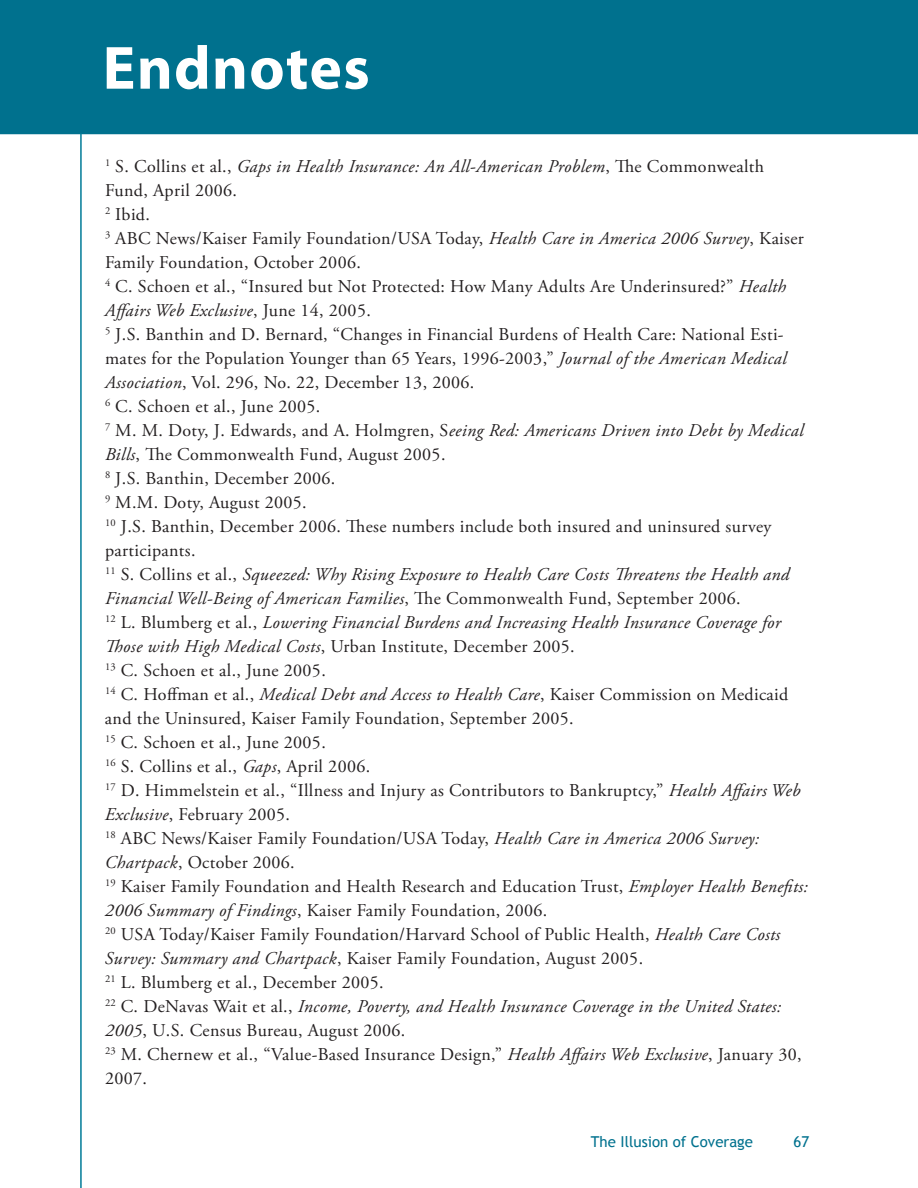
<style>
.page{position:relative;width:918px;height:1188px;background:#fff}
.page>*{position:absolute;margin:0;border:0;box-sizing:border-box;transform-origin:0 0}
.t1{font:700 61.5px "Myriad";letter-spacing:.02em;color:#fff}
.t2{font:18px/24px "Adobe Garamond Pro";letter-spacing:.02em;color:#231f20}
.t3{font:15px "Trebuchet MS";color:#00718e}
.s1{font-style:italic}
</style>
<div class="page">
<hr style="left:0;top:131px;width:918px;height:3px;background:#00718e">
<hr style="left:80px;top:0;width:2px;height:1188px;background:#007b98">
<div style="left:0;top:0;width:918px;height:133px;background:#00718e"></div>
<h1 class="t1" style="left:103px;top:36px;width:269px">Endnotes</h1>
<p class="t2" style="left:105px;top:155px;width:705px"><sup>1</sup> S. Collins et al., <span class="s1">Gaps in Health Insurance: An All-American Problem</span>, The Commonwealth Fund, April 2006.<br><sup>2</sup> Ibid.<br><sup>3</sup> ABC News/Kaiser Family Foundation/USA Today, <span class="s1">Health Care in America 2006 Survey</span>, Kaiser Family Foundation, October 2006.<br><sup>4</sup> C. Schoen et al., “Insured but Not Protected: How Many Adults Are Underinsured?” <span class="s1">Health Affairs Web Exclusive</span>, June 14, 2005.<br><sup>5</sup> J.S. Banthin and D. Bernard, “Changes in Financial Burdens of Health Care: National Esti&shy;mates for the Population Younger than 65 Years, 1996-2003,” <span class="s1">Journal of the American Medical Association</span>, Vol. 296, No. 22, December 13, 2006.<br><sup>6</sup> C. Schoen et al., June 2005.<br><sup>7</sup> M. M. Doty, J. Edwards, and A. Holmgren, S<span class="s1">eeing Red: Americans Driven into Debt by Medical Bills</span>, The Commonwealth Fund, August 2005.<br><sup>8</sup> J.S. Banthin, December 2006.<br><sup>9</sup> M.M. Doty, August 2005.<br><sup>10</sup> J.S. Banthin, December 2006. These numbers include both insured and uninsured survey participants.<br><sup>11</sup> S. Collins et al., <span class="s1">Squeezed: Why Rising Exposure to Health Care Costs Threatens the Health and Financial Well-Being of American Families</span>, The Commonwealth Fund, September 2006.<br><sup>12</sup> L. Blumberg et al., <span class="s1">Lowering Financial Burdens and Increasing Health Insurance Coverage for Those with High Medical Costs</span>, Urban Institute, December 2005.<br><sup>13</sup> C. Schoen et al., June 2005.<br><sup>14</sup> C. Hoffman et al., <span class="s1">Medical Debt and Access to Health Care</span>, Kaiser Commission on Medicaid and the Uninsured, Kaiser Family Foundation, September 2005.<br><sup>15</sup> C. Schoen et al., June 2005.<br><sup>16</sup> S. Collins et al., <span class="s1">Gaps</span>, April 2006.<br><sup>17</sup> D. Himmelstein et al., “Illness and Injury as Contributors to Bankruptcy,” <span class="s1">Health Affairs Web Exclusive</span>, February 2005.<br><sup>18</sup> ABC News/Kaiser Family Foundation/USA Today, <span class="s1">Health Care in America 2006 Survey:<br>Chartpack</span>, October 2006.<br><sup>19</sup> Kaiser Family Foundation and Health Research and Education Trust, <span class="s1">Employer Health Benefits:<br>2006 Summary of Findings</span>, Kaiser Family Foundation, 2006.<br><sup>20</sup> USA Today/Kaiser Family Foundation/Harvard School of Public Health, <span class="s1">Health Care Costs Survey: Summary and Chartpack</span>, Kaiser Family Foundation, August 2005.<br><sup>21</sup> L. Blumberg et al., December 2005.<br><sup>22</sup> C. DeNavas Wait et al., <span class="s1">Income, Poverty, and Health Insurance Coverage in the United States:<br>2005</span>, U.S. Census Bureau, August 2006.<br><sup>23</sup> M. Chernew et al., “Value-Based Insurance Design,” <span class="s1">Health Affairs Web Exclusive</span>, January 30, 2007.</p>
<p class="t3" style="left:591px;top:1133px;width:163px">The Illusion of Coverage</p>
<p class="t3" style="left:794px;top:1133px;width:17px">67</p>
</div>
